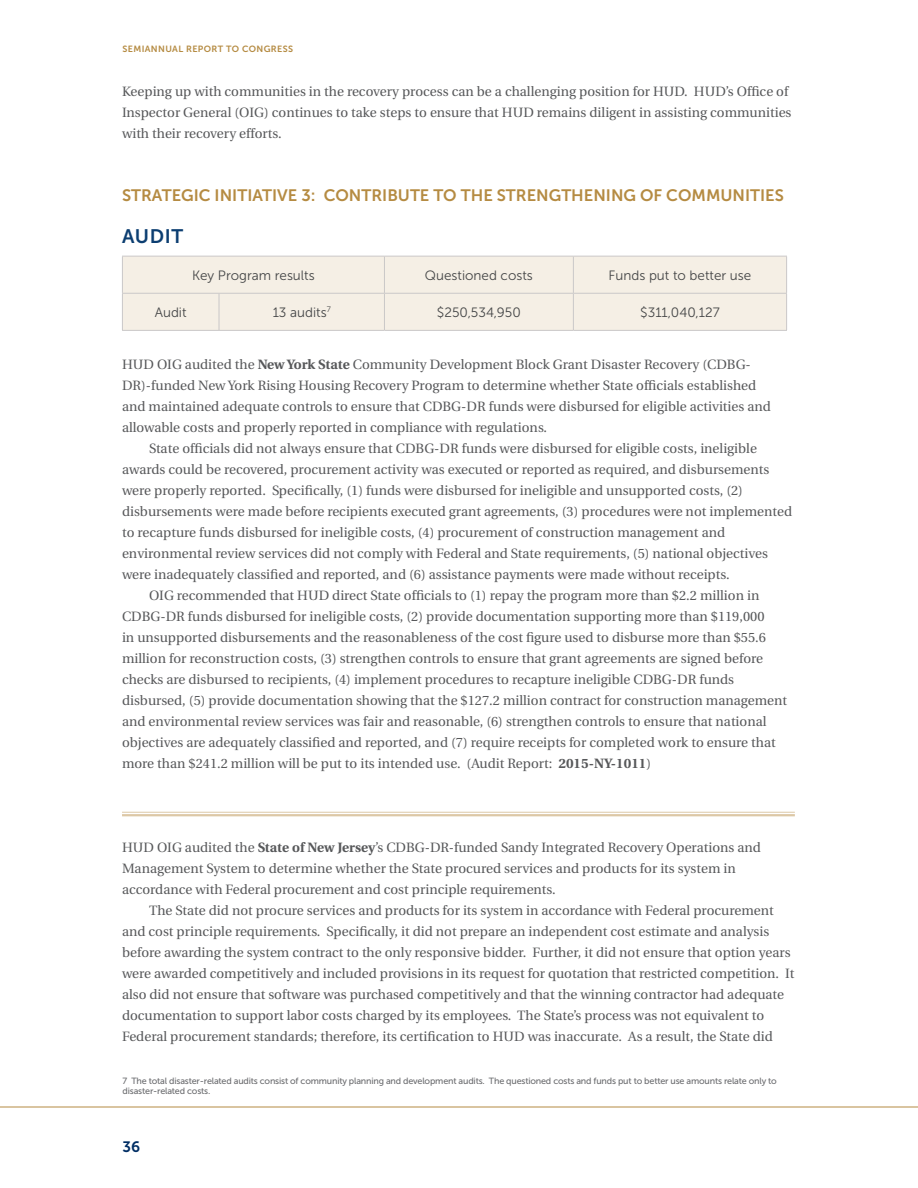
<style>
.page{position:relative;width:918px;height:1188px;background:#fff}
.page>*{position:absolute;margin:0;border:0;box-sizing:border-box;transform-origin:0 0}
.BLUE_HEADER_1{font:19.5px "Museo Sans 700";letter-spacing:.03em;color:#0c3e71}
.GOLD_HEADER_BOLD{font:16.5px "Museo Sans 700";color:#b58b42}
.t1{font:15px "Museo Sans 700";color:#002e64}
.ANG_BODY{font:13.5px/21px "Utopia";color:#57585a}
.ANG_BODY_FIRST_PARA{font:13.5px/21px "Utopia";color:#57585a}
.BODY_W_RULE_ABOVE{font:13.5px/21px "Utopia";color:#57585a}
.ANG_TABLE_BODY{font:13.5px "Museo Sans 300";color:#454647}
.Footnote_2015{font:9px/10.4px "Museo Sans 500";letter-spacing:-.02em;color:#6c6d70}
.t2{font:9px "Museo Sans 700";letter-spacing:.04em;color:#b58b42}
.s1{font-weight:700}
</style>
<div class="page">
<hr style="left:0;top:1107px;width:918px;height:1px;background:#b58b42">
<hr style="left:122px;top:812px;width:673px;height:1px;background:#ddc8a6">
<hr style="left:122px;top:814px;width:673px;height:2px;background:#ddc8a6">
<div style="left:123px;top:257px;width:663px;height:73px;background:#f5efe5"></div>
<hr style="left:122px;top:256px;width:97px;height:1px;background:#cac8c8">
<hr style="left:122px;top:256px;width:1px;height:37px;background:#cac8c8">
<hr style="left:219px;top:256px;width:165px;height:1px;background:#cac8c8">
<hr style="left:384px;top:256px;width:189px;height:1px;background:#cac8c8">
<hr style="left:384px;top:256px;width:1px;height:37px;background:#cac8c8">
<hr style="left:573px;top:256px;width:214px;height:1px;background:#cac8c8">
<hr style="left:573px;top:256px;width:1px;height:37px;background:#cac8c8">
<hr style="left:786px;top:256px;width:1px;height:37px;background:#cac8c8">
<hr style="left:122px;top:293px;width:97px;height:1px;background:#cac8c8">
<hr style="left:122px;top:294px;width:1px;height:36px;background:#cac8c8">
<hr style="left:219px;top:293px;width:165px;height:1px;background:#cac8c8">
<hr style="left:219px;top:294px;width:1px;height:36px;background:#cac8c8">
<hr style="left:384px;top:293px;width:189px;height:1px;background:#cac8c8">
<hr style="left:384px;top:294px;width:1px;height:36px;background:#cac8c8">
<hr style="left:573px;top:293px;width:214px;height:1px;background:#cac8c8">
<hr style="left:573px;top:294px;width:1px;height:36px;background:#cac8c8">
<hr style="left:786px;top:294px;width:1px;height:36px;background:#cac8c8">
<hr style="left:122px;top:330px;width:97px;height:1px;background:#cac8c8">
<hr style="left:219px;top:330px;width:165px;height:1px;background:#cac8c8">
<hr style="left:384px;top:330px;width:189px;height:1px;background:#cac8c8">
<hr style="left:573px;top:330px;width:214px;height:1px;background:#cac8c8">
<p class="t2" style="left:123px;top:44px;width:172px">SEMIANNUAL REPORT TO CONGRESS</p>
<p class="ANG_BODY_FIRST_PARA" style="left:122px;top:81px;width:671px">Keeping up with communities in the recovery process can be a challenging position for HUD. HUD’s Office of<br>Inspector General (OIG) continues to take steps to ensure that HUD remains diligent in assisting communities with their recovery efforts.</p>
<p class="GOLD_HEADER_BOLD" style="left:122px;top:186px;width:663px">STRATEGIC INITIATIVE 3: CONTRIBUTE TO THE STRENGTHENING OF COMMUNITIES</p>
<p class="BLUE_HEADER_1" style="left:122px;top:225px;width:63px">AUDIT</p>
<p class="ANG_TABLE_BODY" style="left:192px;top:268px;width:124px">Key Program results</p>
<p class="ANG_TABLE_BODY" style="left:425px;top:268px;width:110px">Questioned costs</p>
<p class="ANG_TABLE_BODY" style="left:609px;top:268px;width:144px">Funds put to better use</p>
<p class="ANG_TABLE_BODY" style="left:155px;top:305px;width:33px">Audit</p>
<p class="ANG_TABLE_BODY" style="left:273px;top:305px;width:60px">13 audits<sup>7</sup></p>
<p class="ANG_TABLE_BODY" style="left:437px;top:305px;width:86px">$250,534,950</p>
<p class="ANG_TABLE_BODY" style="left:640px;top:305px;width:81px">$311,040,127</p>
<p class="ANG_BODY_FIRST_PARA" style="left:122px;top:354px;width:650px">HUD OIG audited the <span class="s1">New York State</span> Community Development Block Grant Disaster Recovery (CDBG-DR)-funded New York Rising Housing Recovery Program to determine whether State officials established and maintained adequate controls to ensure that CDBG-DR funds were disbursed for eligible activities and allowable costs and properly reported in compliance with regulations.</p>
<p class="ANG_BODY" style="left:122px;top:438px;width:672px;text-indent:27px">State officials did not always ensure that CDBG-DR funds were disbursed for eligible costs, ineligible awards could be recovered, procurement activity was executed or reported as required, and disbursements were properly reported. Specifically, (1) funds were disbursed for ineligible and unsupported costs, (2) disbursements were made before recipients executed grant agreements, (3) procedures were not implemented to recapture funds disbursed for ineligible costs, (4) procurement of construction management and environmental review services did not comply with Federal and State requirements, (5) national objectives were inadequately classified and reported, and (6) assistance payments were made without receipts.</p>
<p class="ANG_BODY" style="left:122px;top:585px;width:667px;text-indent:27px">OIG recommended that HUD direct State officials to (1) repay the program more than $2.2 million in CDBG-DR funds disbursed for ineligible costs, (2) provide documentation supporting more than $119,000<br>in unsupported disbursements and the reasonableness of the cost figure used to disburse more than $55.6 million for reconstruction costs, (3) strengthen controls to ensure that grant agreements are signed before checks are disbursed to recipients, (4) implement procedures to recapture ineligible CDBG-DR funds disbursed, (5) provide documentation showing that the $127.2 million contract for construction management and environmental review services was fair and reasonable, (6) strengthen controls to ensure that national objectives are adequately classified and reported, and (7) require receipts for completed work to ensure that more than $241.2 million will be put to its intended use. (Audit Report: <span class="s1">2015-NY-1011</span>)</p>
<p class="BODY_W_RULE_ABOVE" style="left:122px;top:837px;width:640px">HUD OIG audited the <span class="s1">State of New Jersey</span>’s CDBG-DR-funded Sandy Integrated Recovery Operations and<br>Management System to determine whether the State procured services and products for its system in accordance with Federal procurement and cost principle requirements.</p>
<p class="ANG_BODY" style="left:122px;top:900px;width:674px;text-indent:27px">The State did not procure services and products for its system in accordance with Federal procurement and cost principle requirements. Specifically, it did not prepare an independent cost estimate and analysis before awarding the system contract to the only responsive bidder. Further, it did not ensure that option years were awarded competitively and included provisions in its request for quotation that restricted competition. It also did not ensure that software was purchased competitively and that the winning contractor had adequate documentation to support labor costs charged by its employees. The State’s process was not equivalent to Federal procurement standards; therefore, its certification to HUD was inaccurate. As a result, the State did</p>
<p class="Footnote_2015" style="left:123px;top:1076px;width:656px">7 The total disaster-related audits consist of community planning and development audits. The questioned costs and funds put to better use amounts relate only to disaster-related costs.</p>
<p class="t1" style="left:123px;top:1138px;width:19px">36</p>
</div>
